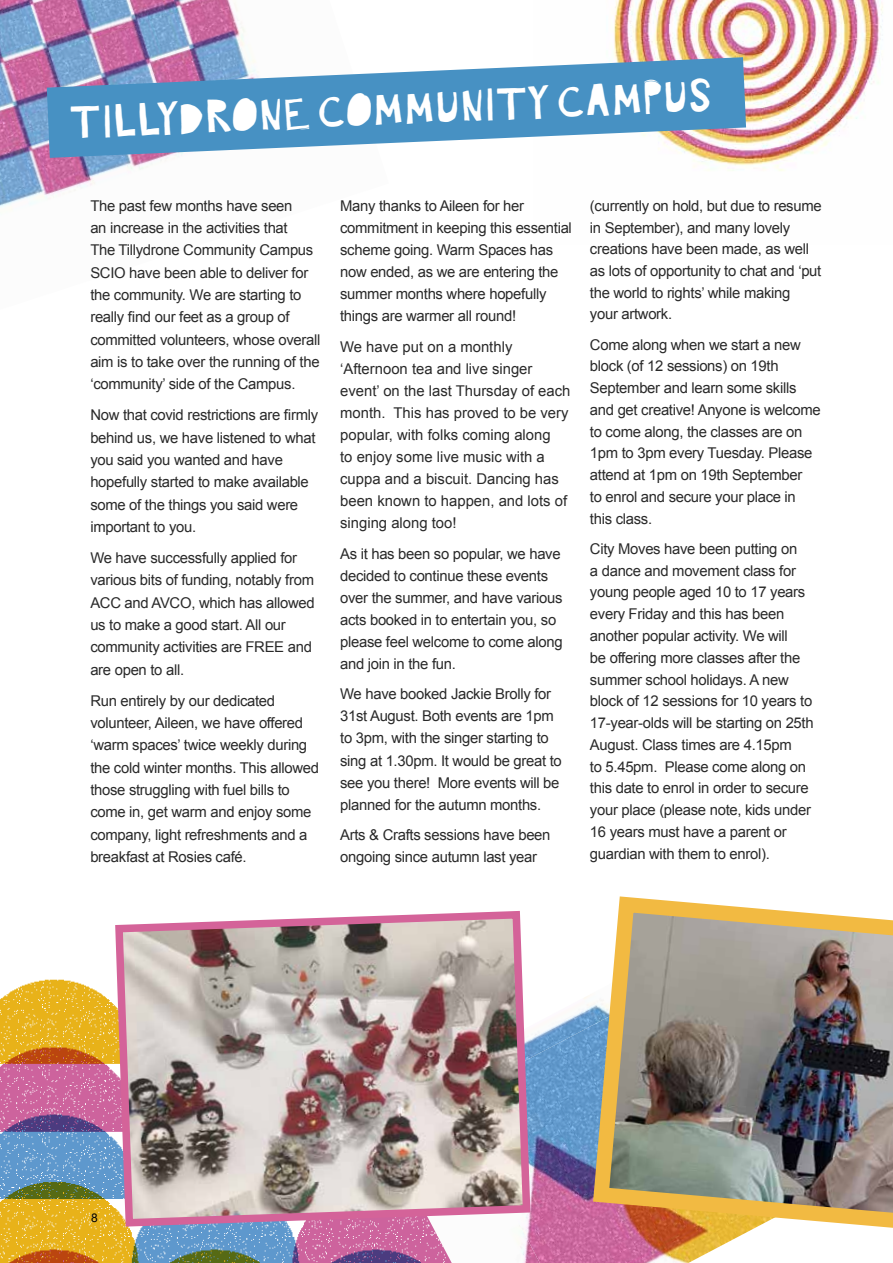
<style>
.page{position:relative;width:893px;height:1263px;background:#fff}
.page>*{position:absolute;margin:0;border:0;box-sizing:border-box;transform-origin:0 0}
.t1{font:34.8px "Blitzen Center";color:#fff}
.t2{font:14.85px/21.8px "Arial";letter-spacing:-.02em;color:#292929}
.t3{font:14.85px/22px "Arial";color:#292929}
.t4{font:12px "Arial";color:#000}
</style>
<div class="page">
<img style="left:0;top:979px;width:371px;height:284px">
<img style="left:371px;top:1230px;width:81px;height:33px">
<img style="left:520px;top:997px;width:203px;height:266px">
<img style="left:613px;top:0;width:270px;height:171px">
<img style="left:0;top:0;width:245px;height:208px">
<svg style="left:47px;top:57px;width:699px;height:101px;fill:#4791c3"></svg>
<img style="left:111px;top:910px;width:423px;height:320px">
<img style="left:585px;top:896px;width:308px;height:349px">
<h1 class="t1" style="left:67px;top:101px;width:646px;rotate:-3deg">Tillydrone Community Campus</h1>
<p class="t2" style="left:90px;top:194px;width:232px;line-height:22.4px">The past few months have seen<br>an increase in the activities that<br>The Tillydrone Community Campus SCIO have been able to deliver for the community. We are starting to really find our feet as a group of committed volunteers, whose overall aim is to take over the running of the ‘community’ side of the Campus.</p>
<p class="t2" style="left:90px;top:404px;width:229px;line-height:22.4px">Now that covid restrictions are firmly behind us, we have listened to what you said you wanted and have hopefully started to make available some of the things you said were important to you.</p>
<p class="t2" style="left:90px;top:547px;width:226px;line-height:22.4px">We have successfully applied for various bits of funding, notably from<br>ACC and AVCO, which has allowed us to make a good start. All our community activities are FREE and are open to all.</p>
<p class="t2" style="left:90px;top:689px;width:230px;line-height:22.4px">Run entirely by our dedicated volunteer, Aileen, we have offered ‘warm spaces’ twice weekly during the cold winter months. This allowed those struggling with fuel bills to come in, get warm and enjoy some company, light refreshments and a breakfast at Rosies café.</p>
<p class="t2" style="left:340px;top:195px;width:233px">Many thanks to Aileen for her commitment in keeping this essential scheme going. Warm Spaces has now ended, as we are entering the summer months where hopefully things are warmer all round!</p>
<p class="t3" style="left:340px;top:335px;width:232px">We have put on a monthly ‘Afternoon tea and live singer event’ on the last Thursday of each month. This has proved to be very popular, with folks coming along<br>to enjoy some live music with a cuppa and a biscuit. Dancing has been known to happen, and lots of singing along too!</p>
<p class="t2" style="left:340px;top:542px;width:224px">As it has been so popular, we have decided to continue these events over the summer, and have various acts booked in to entertain you, so please feel welcome to come along and join in the fun.</p>
<p class="t2" style="left:340px;top:683px;width:223px">We have booked Jackie Brolly for<br>31st August. Both events are 1pm to 3pm, with the singer starting to sing at 1.30pm. It would be great to see you there! More events will be planned for the autumn months.</p>
<p class="t2" style="left:340px;top:824px;width:212px">Arts &amp; Crafts sessions have been ongoing since autumn last year</p>
<p class="t2" style="left:590px;top:195px;width:233px">(currently on hold, but due to resume in September), and many lovely creations have been made, as well as lots of opportunity to chat and ‘put the world to rights’ while making your artwork.</p>
<p class="t2" style="left:590px;top:334px;width:232px">Come along when we start a new block (of 12 sessions) on 19th<br>September and learn some skills and get creative! Anyone is welcome to come along, the classes are on<br>1pm to 3pm every Tuesday. Please attend at 1pm on 19th September<br>to enrol and secure your place in this class.</p>
<p class="t2" style="left:590px;top:538px;width:225px">City Moves have been putting on<br>a dance and movement class for young people aged 10 to 17 years every Friday and this has been another popular activity. We will<br>be offering more classes after the summer school holidays. A new block of 12 sessions for 10 years to<br>17-year-olds will be starting on 25th<br>August. Class times are 4.15pm<br>to 5.45pm. Please come along on this date to enrol in order to secure your place (please note, kids under<br>16 years must have a parent or guardian with them to enrol).</p>
<p class="t4" style="left:91px;top:1210px;width:8px">8</p>
</div>
